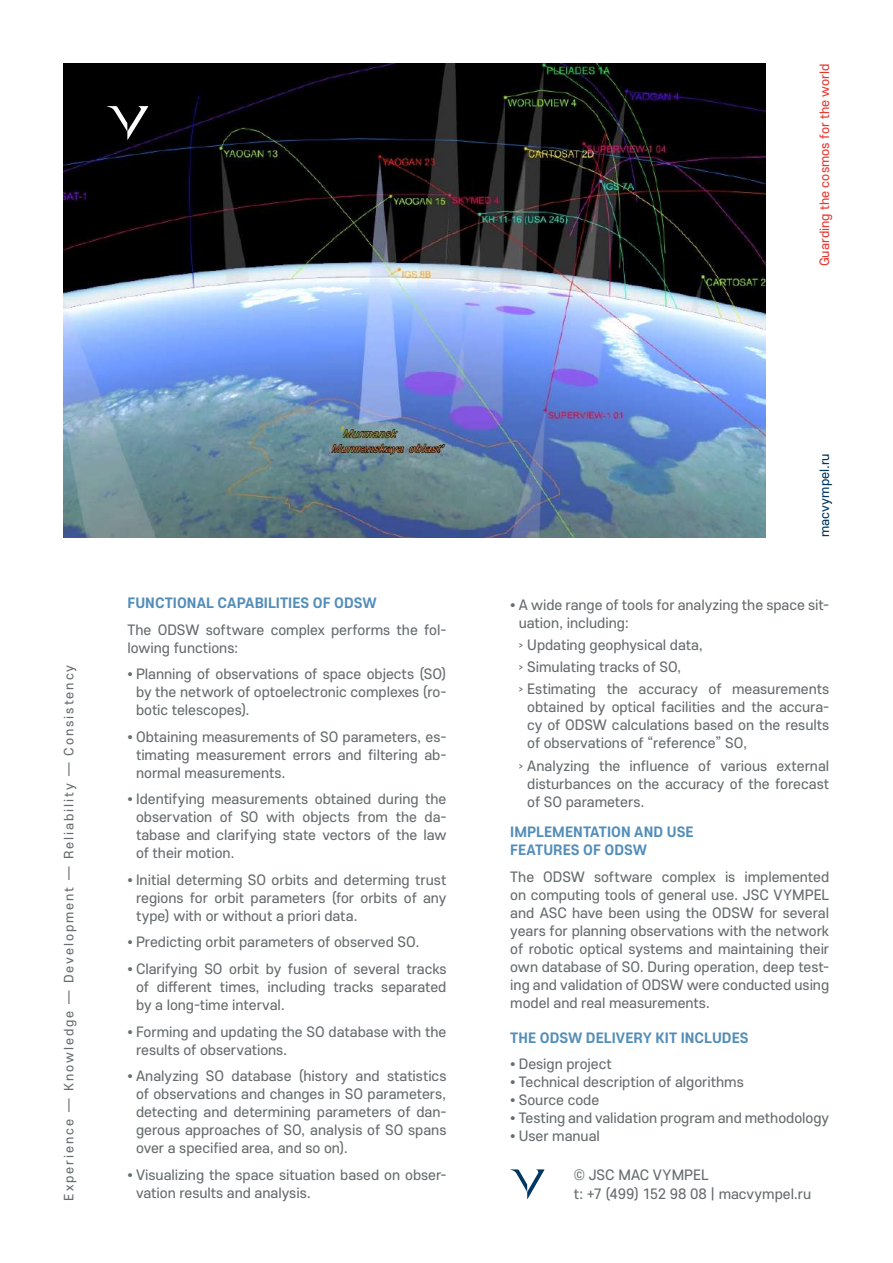
<style>
.page{position:relative;width:893px;height:1263px;background:#fff}
.page>*{position:absolute;margin:0;border:0;box-sizing:border-box;transform-origin:0 0}
.t1{font:15px/18px "Core Sans E 45";letter-spacing:-.005em;color:#676c6e;text-align:justify}
.t2{font:700 15px/18px "Core Sans E 65";color:#538eb9}
.t3{font:13.5px "Core Sans E 45";letter-spacing:.14em;color:#676c6e}
.t4{font:13.5px "Core Sans E 45";color:#e73932}
.t5{font:13.5px "Core Sans E 45";letter-spacing:.005em;color:#003761}
</style>
<div class="page">
<img style="left:64px;top:64px;width:701px;height:473px">
<svg style="left:107px;top:106px;width:41px;height:34px"></svg>
<svg style="left:510px;top:1169px;width:34px;height:30px"></svg>
<p class="t4" style="left:816px;top:266px;width:204px;rotate:-90deg">Guarding the cosmos for the world</p>
<p class="t3" style="left:60px;top:1200px;width:537px;rotate:-90deg">Experience — Knowledge — Development — Reliability — Consistency</p>
<p class="t5" style="left:816px;top:537px;width:85px;rotate:-90deg">macvympel.ru</p>
<p class="t2" style="left:128px;top:594px;width:251px">FUNCTIONAL CAPABILITIES OF ODSW</p>
<p class="t1" style="left:128px;top:620px;width:320px">The ODSW software complex performs the fol&shy;lowing functions:</p>
<p class="t1" style="left:136px;top:665px;width:312px;text-indent:-9px">• Planning of observations of space objects (SO) by the network of optoelectronic complexes (ro&shy;botic telescopes).</p>
<p class="t1" style="left:136px;top:727px;width:312px;text-indent:-9px">• Obtaining measurements of SO parameters, es&shy;timating measurement errors and filtering ab&shy;normal measurements.</p>
<p class="t1" style="left:136px;top:790px;width:312px;text-indent:-9px">• Identifying measurements obtained during the observation of SO with objects from the da&shy;tabase and clarifying state vectors of the law of their motion.</p>
<p class="t1" style="left:136px;top:870px;width:312px;text-indent:-9px">• Initial determing SO orbits and determing trust regions for orbit parameters (for orbits of any type) with or without a priori data.</p>
<p class="t1" style="left:128px;top:933px;width:294px">• Predicting orbit parameters of observed SO.</p>
<p class="t1" style="left:136px;top:959px;width:312px;text-indent:-9px">• Clarifying SO orbit by fusion of several tracks of different times, including tracks separated by a long-time interval.</p>
<p class="t1" style="left:136px;top:1022px;width:312px;text-indent:-9px">• Forming and updating the SO database with the results of observations.</p>
<p class="t1" style="left:136px;top:1066px;width:312px;text-indent:-9px">• Analyzing SO database (history and statistics of observations and changes in SO parameters, detecting and determining parameters of dan&shy;gerous approaches of SO, analysis of SO spans over a specified area, and so on).</p>
<p class="t1" style="left:136px;top:1165px;width:312px;text-indent:-9px">• Visualizing the space situation based on obser&shy;vation results and analysis.</p>
<p class="t1" style="left:574px;top:1164px;width:239px;line-height:19.2px">© JSC MAC VYMPEL<br>t: +7 (499) 152 98 08 | macvympel.ru</p>
<p class="t1" style="left:519px;top:595px;width:312px;text-indent:-9px">• A wide range of tools for analyzing the space sit&shy;uation, including:</p>
<p class="t1" style="left:519px;top:633px;width:312px;line-height:22.2px;text-align:left">› Updating geophysical data,<br>› Simulating tracks of SO,<br>› Estimating the accuracy of measurements</p>
<p class="t1" style="left:527px;top:697px;width:303px">obtained by optical facilities and the accura&shy;cy of ODSW calculations based on the results of observations of “reference” SO,</p>
<p class="t1" style="left:527px;top:756px;width:303px;text-indent:-9px">› Analyzing the influence of various external disturbances on the accuracy of the forecast of SO parameters.</p>
<p class="t2" style="left:510px;top:822px;width:185px">IMPLEMENTATION AND USE<br>FEATURES OF ODSW</p>
<p class="t1" style="left:510px;top:867px;width:320px">The ODSW software complex is implemented on computing tools of general use. JSC VYMPEL and ASC have been using the ODSW for several years for planning observations with the network of robotic optical systems and maintaining their own database of SO. During operation, deep test&shy;ing and validation of ODSW were conducted using model and real measurements.</p>
<p class="t2" style="left:510px;top:1028px;width:240px">THE ODSW DELIVERY KIT INCLUDES</p>
<p class="t1" style="left:510px;top:1054px;width:103px">• Design project</p>
<p class="t1" style="left:510px;top:1072px;width:235px">• Technical description of algorithms</p>
<p class="t1" style="left:510px;top:1090px;width:91px">• Source code</p>
<p class="t1" style="left:510px;top:1108px;width:320px">• Testing and validation program and methodology</p>
<p class="t1" style="left:510px;top:1126px;width:91px">• User manual</p>
</div>
